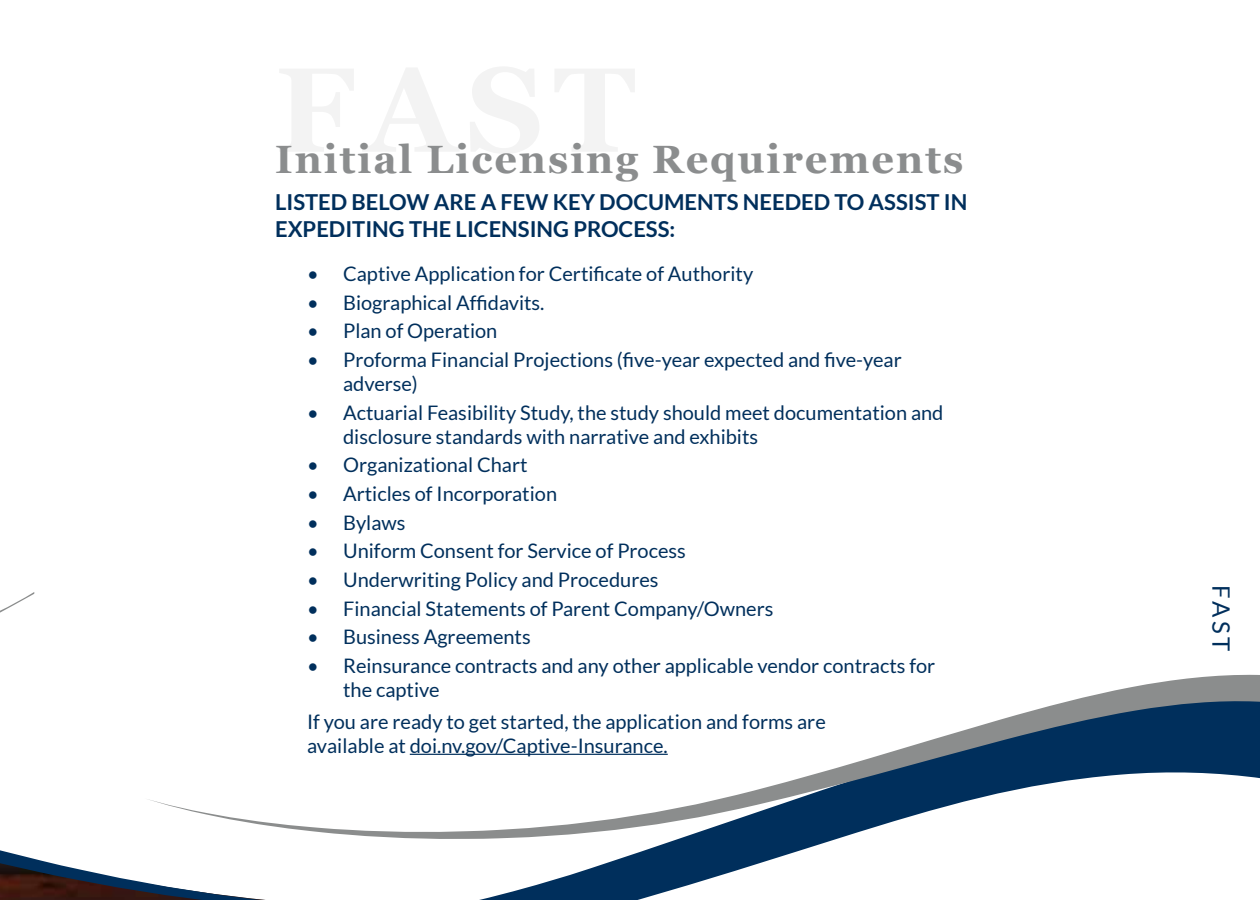
<style>
.page{position:relative;width:1260px;height:900px;background:#fff}
.page>*{position:absolute;margin:0;border:0;box-sizing:border-box;transform-origin:0 0}
.t1{font:700 39.4px "Georgia";letter-spacing:.05em;color:#8b8d8e}
.t2{font:24px "Lato";color:#002f5c}
.t3{font:700 22px/26.4px "Lato";color:#002f5c}
.t4{font:20px/24px "Lato";color:#002f5c}
</style>
<div class="page">
<svg style="left:0;top:839px;width:836px;height:61px"></svg>
<svg style="left:148px;top:674px;width:1112px;height:165px"></svg>
<hr style="left:410px;top:754px;width:258px;height:1px;background:#002f5c">
<h1 class="t1" style="left:275px;top:130px;width:690px">Initial Licensing Requirements</h1>
<p class="t3" style="left:275px;top:189px;width:694px">LISTED BELOW ARE A FEW KEY DOCUMENTS NEEDED TO ASSIST IN<br>EXPEDITING THE LICENSING PROCESS:</p>
<p class="t4" style="left:307px;top:261px;width:448px">• Captive Application for Certificate of Authority</p>
<p class="t4" style="left:307px;top:290px;width:239px">• Biographical Affidavits.</p>
<p class="t4" style="left:307px;top:319px;width:192px">• Plan of Operation</p>
<p class="t4" style="left:343px;top:347px;width:560px;text-indent:-36px">• Proforma Financial Projections (five-year expected and five-year adverse)</p>
<p class="t4" style="left:343px;top:400px;width:602px;text-indent:-36px">• Actuarial Feasibility Study, the study should meet documentation and disclosure standards with narrative and exhibits</p>
<p class="t4" style="left:307px;top:453px;width:222px">• Organizational Chart</p>
<p class="t4" style="left:307px;top:482px;width:252px">• Articles of Incorporation</p>
<p class="t4" style="left:307px;top:510px;width:100px">• Bylaws</p>
<p class="t4" style="left:307px;top:539px;width:380px">• Uniform Consent for Service of Process</p>
<p class="t4" style="left:307px;top:568px;width:353px">• Underwriting Policy and Procedures</p>
<p class="t4" style="left:307px;top:596px;width:468px">• Financial Statements of Parent Company/Owners</p>
<p class="t4" style="left:307px;top:625px;width:225px">• Business Agreements</p>
<p class="t4" style="left:343px;top:654px;width:594px;text-indent:-36px">• Reinsurance contracts and any other applicable vendor contracts for the captive</p>
<p class="t4" style="left:307px;top:710px;width:520px">If you are ready to get started, the application and forms are available at doi.nv.gov/Captive-Insurance.</p>
<p class="t2" style="left:1235px;top:585px;width:68px;rotate:90deg">FAST</p>
</div>
